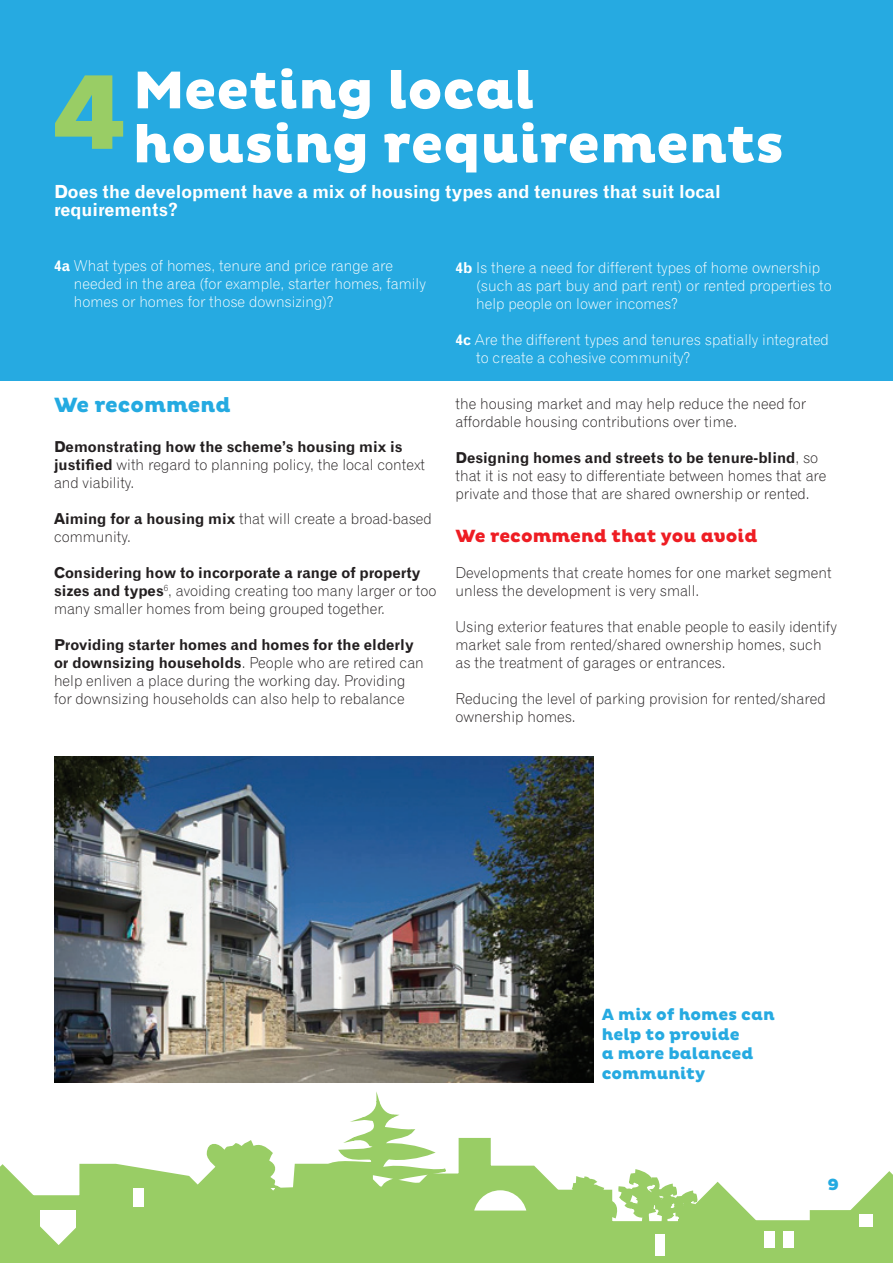
<style>
.page{position:relative;width:893px;height:1263px;background:#fff}
.page>*{position:absolute;margin:0;border:0;box-sizing:border-box;transform-origin:0 0}
.New_Red_subhead{font:800 108px "Pluto";color:#99cd65}
.Red_subhead{font:800 54px "Pluto";color:#fff}
.t1{font:800 21px "Pluto";color:#24aae1}
.New_Red_subhead-2{font:18px/18px "Gothic 720 BT Bold B";color:#fff}
.t2{font:800 18px "Pluto";color:#ee1d23}
.Blue_subhead{font:800 16.5px/19.5px "Pluto";color:#26aae1}
.t3{font:800 16.5px "Pluto";color:#24aae1}
.t4{font:15px/18px "Gothic 720 BT Light B";color:#231f20}
.t5{font:15px/18px "Gothic 720 BT Light B";color:#fff}
.s1{font-family:"Gothic 720 BT Bold B"}
</style>
<div class="page">
<svg style="left:0;top:1137px;width:893px;height:126px"></svg>
<svg style="left:172px;top:1091px;width:300px;height:138px"></svg>
<div style="left:40px;top:1210px;width:36px;height:41px;background:#fff"></div>
<svg style="left:22px;top:1212px;width:67px;height:51px"></svg>
<div style="left:133px;top:1188px;width:11px;height:18px;background:#fff"></div>
<div style="left:473px;top:1190px;width:54px;height:54px;background:#fff;border-radius:50%"></div>
<div style="left:463px;top:1210px;width:82px;height:46px;background:#99cd65"></div>
<div style="left:655px;top:1233px;width:10px;height:22px;background:#fff"></div>
<div style="left:764px;top:1232px;width:11px;height:16px;background:#fff"></div>
<div style="left:783px;top:1232px;width:11px;height:16px;background:#fff"></div>
<div style="left:859px;top:1214px;width:14px;height:12px;background:#fff"></div>
<div style="left:810px;top:1210px;width:44px;height:26px;background:#99cd65"></div>
<svg style="left:570px;top:1167px;width:170px;height:75px"></svg>
<div style="left:0;top:0;width:893px;height:381px;background:#26aae1"></div>
<img style="left:54px;top:757px;width:539px;height:325px">
<p class="Red_subhead" style="left:133px;top:59px;width:403px">Meeting local</p>
<p class="New_Red_subhead" style="left:51px;top:50px;width:80px">4</p>
<p class="Red_subhead" style="left:133px;top:113px;width:653px">housing requirements</p>
<p class="New_Red_subhead-2" style="left:54px;top:182px;width:668px">Does the development have a mix of housing types and tenures that suit local requirements?</p>
<p class="t5" style="left:74px;top:257px;width:353px;text-indent:-20px"><span class="s1">4a</span> What types of homes, tenure and price range are needed in the area (for example, starter homes, family homes or homes for those downsizing)?</p>
<p class="t5" style="left:476px;top:259px;width:357px;text-indent:-21px"><span class="s1">4b</span> Is there a need for different types of home ownership (such as part buy and part rent) or rented properties to help people on lower incomes?</p>
<p class="t5" style="left:476px;top:331px;width:354px;text-indent:-21px"><span class="s1">4c</span> Are the different types and tenures spatially integrated to create a cohesive community?</p>
<p class="t1" style="left:54px;top:393px;width:178px">We recommend</p>
<p class="t4" style="left:54px;top:437px;width:373px"><span class="s1">Demonstrating how the scheme’s housing mix is justified</span> with regard to planning policy, the local context and viability.</p>
<p class="t4" style="left:54px;top:509px;width:379px"><span class="s1">Aiming for a housing mix</span> that will create a broad-based community.</p>
<p class="t4" style="left:54px;top:563px;width:384px"><span class="s1">Considering how to incorporate a range of property sizes and types</span><sup>6</sup>, avoiding creating too many larger or too many smaller homes from being grouped together.</p>
<p class="t4" style="left:54px;top:635px;width:371px"><span class="s1">Providing starter homes and homes for the elderly or downsizing households</span>. People who are retired can help enliven a place during the working day. Providing for downsizing households can also help to rebalance</p>
<p class="t4" style="left:455px;top:394px;width:352px">the housing market and may help reduce the need for affordable housing contributions over time.</p>
<p class="t4" style="left:455px;top:448px;width:372px"><span class="s1">Designing homes and streets to be tenure-blind</span>, so that it is not easy to differentiate between homes that are private and those that are shared ownership or rented.</p>
<p class="t2" style="left:455px;top:525px;width:303px">We recommend that you avoid</p>
<p class="t4" style="left:455px;top:563px;width:378px">Developments that create homes for one market segment unless the development is very small.</p>
<p class="t4" style="left:455px;top:617px;width:383px">Using exterior features that enable people to easily identify market sale from rented/shared ownership homes, such as the treatment of garages or entrances.</p>
<p class="t4" style="left:455px;top:689px;width:372px">Reducing the level of parking provision for rented/shared ownership homes.</p>
<p class="Blue_subhead" style="left:602px;top:1005px;width:175px">A mix of homes can help to provide<br>a more balanced community</p>
<p class="t3" style="left:827px;top:1175px;width:13px">9</p>
</div>
